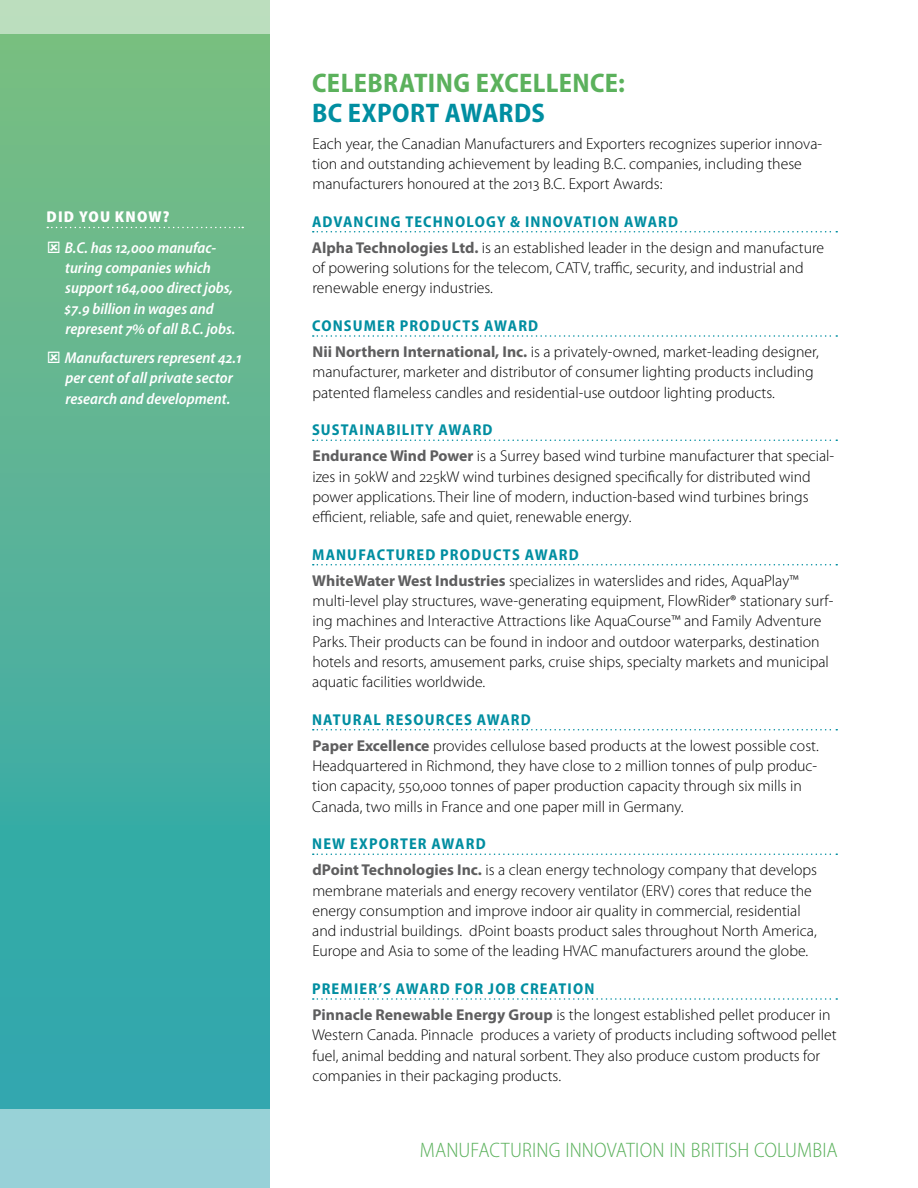
<style>
.page{position:relative;width:918px;height:1188px;background:#fff}
.page>*{position:absolute;margin:0;border:0;box-sizing:border-box;transform-origin:0 0}
.t1{font:700 semi-condensed 27px "Myriad Pro";letter-spacing:.015em;color:#5bb15c}
.t2{font:700 semi-condensed 27px "Myriad Pro";letter-spacing:.01em;color:#008ea1}
.t3{font:300 semi-condensed 21px "Myriad Pro";letter-spacing:.005em;color:#5bb15c}
.t4{font:300 15.75px/20.2px "Myriad Pro";color:#000}
.t5{font:italic 600 semi-condensed 15.75px/20.2px "Myriad Pro";color:#fff}
.t6{font:900 semi-condensed 15.75px "Myriad Pro";letter-spacing:.075em;color:#fff}
.s1{font-weight:700;font-stretch:semi-condensed;color:#008ea1}
.s2{font-weight:700;color:#5e5e5f}
</style>
<div class="page">
<div style="left:0;top:0;width:269px;height:1188px;background:linear-gradient(to bottom,#7fbf80,#23a4b4)"></div>
<div style="left:0;top:1109px;width:270px;height:79px;background:#98d2d7"></div>
<svg style="left:313px;top:231px;width:524px;height:1px"></svg>
<svg style="left:313px;top:335px;width:524px;height:2px"></svg>
<svg style="left:313px;top:440px;width:524px;height:1px"></svg>
<svg style="left:313px;top:564px;width:524px;height:2px"></svg>
<svg style="left:313px;top:729px;width:524px;height:1px"></svg>
<svg style="left:313px;top:854px;width:524px;height:1px"></svg>
<svg style="left:313px;top:998px;width:524px;height:2px"></svg>
<svg style="left:47px;top:227px;width:196px;height:1px"></svg>
<div style="left:0;top:0;width:270px;height:34px;background:#bbdebe"></div>
<svg style="left:48px;top:241px;width:12px;height:12px"></svg>
<svg style="left:48px;top:352px;width:12px;height:11px"></svg>
<p class="t6" style="left:47px;top:208px;width:124px">DID YOU KNOW?</p>
<p class="t5" style="left:64px;top:238px;width:173px">B.C. has 12,000 manufac&shy;turing companies which support 164,000 direct jobs, $7.9 billion in wages and represent 7% of all B.C. jobs.</p>
<p class="t5" style="left:65px;top:348px;width:178px">Manufacturers represent 42.1 per cent of all private sector research and development.</p>
<h1 class="t1" style="left:312px;top:68px;width:314px">CELEBRATING EXCELLENCE:</h1>
<h1 class="t2" style="left:312px;top:98px;width:234px">BC EXPORT AWARDS</h1>
<p class="t4" style="left:312px;top:133px;width:511px">Each year, the Canadian Manufacturers and Exporters recognizes superior innova&shy;tion and outstanding achievement by leading B.C. companies, including these manufacturers honoured at the 2013 B.C. Export Awards:</p>
<p class="t4" style="left:312px;top:208px;width:514px;line-height:26.2px"><span class="s1">ADVANCING TECHNOLOGY &amp; INNOVATION AWARD<br></span><span class="s2">Alpha Technologies Ltd.</span> is an established leader in the design and manufacture</p>
<p class="t4" style="left:312px;top:258px;width:493px">of powering solutions for the telecom, CATV, traffic, security, and industrial and renewable energy industries.</p>
<p class="t4" style="left:312px;top:313px;width:508px;line-height:26.2px"><span class="s1">CONSUMER PRODUCTS AWARD<br></span><span class="s2">Nii Northern International, Inc.</span> is a privately-owned, market-leading designer,</p>
<p class="t4" style="left:312px;top:362px;width:503px">manufacturer, marketer and distributor of consumer lighting products including patented flameless candles and residential-use outdoor lighting products.</p>
<p class="t4" style="left:312px;top:417px;width:524px;line-height:26.2px"><span class="s1">SUSTAINABILITY AWARD<br></span><span class="s2">Endurance Wind Power</span> is a Surrey based wind turbine manufacturer that special-</p>
<p class="t4" style="left:312px;top:466px;width:500px">izes in 50kW and 225kW wind turbines designed specifically for distributed wind power applications. Their line of modern, induction-based wind turbines brings efficient, reliable, safe and quiet, renewable energy.</p>
<p class="t4" style="left:312px;top:541px;width:488px;line-height:26.2px"><span class="s1">MANUFACTURED PRODUCTS AWARD<br></span><span class="s2">WhiteWater West Industries</span> specializes in waterslides and rides, AquaPlay™</p>
<p class="t4" style="left:312px;top:591px;width:523px">multi-level play structures, wave-generating equipment, FlowRider® stationary surf&shy;ing machines and Interactive Attractions like AquaCourse™ and Family Adventure Parks. Their products can be found in indoor and outdoor waterparks, destination hotels and resorts, amusement parks, cruise ships, specialty markets and municipal aquatic facilities worldwide.</p>
<p class="t4" style="left:312px;top:706px;width:508px;line-height:26.2px"><span class="s1">NATURAL RESOURCES AWARD<br></span><span class="s2">Paper Excellence</span> provides cellulose based products at the lowest possible cost.</p>
<p class="t4" style="left:312px;top:756px;width:507px">Headquartered in Richmond, they have close to 2 million tonnes of pulp produc&shy;tion capacity, 550,000 tonnes of paper production capacity through six mills in<br>Canada, two mills in France and one paper mill in Germany.</p>
<p class="t4" style="left:312px;top:831px;width:506px;line-height:26.2px"><span class="s1">NEW EXPORTER AWARD<br></span><span class="s2">dPoint Technologies Inc.</span> is a clean energy technology company that develops</p>
<p class="t4" style="left:312px;top:881px;width:506px">membrane materials and energy recovery ventilator (ERV) cores that reduce the energy consumption and improve indoor air quality in commercial, residential and industrial buildings. dPoint boasts product sales throughout North America, Europe and Asia to some of the leading HVAC manufacturers around the globe.</p>
<p class="t4" style="left:312px;top:976px;width:520px;line-height:26.2px"><span class="s1">PREMIER’S AWARD FOR JOB CREATION<br></span><span class="s2">Pinnacle Renewable Energy Group</span> is the longest established pellet producer in</p>
<p class="t4" style="left:312px;top:1025px;width:526px">Western Canada. Pinnacle produces a variety of products including softwood pellet fuel, animal bedding and natural sorbent. They also produce custom products for companies in their packaging products.</p>
<h2 class="t3" style="left:420px;top:1139px;width:419px">MANUFACTURING INNOVATION IN BRITISH COLUMBIA</h2>
</div>
